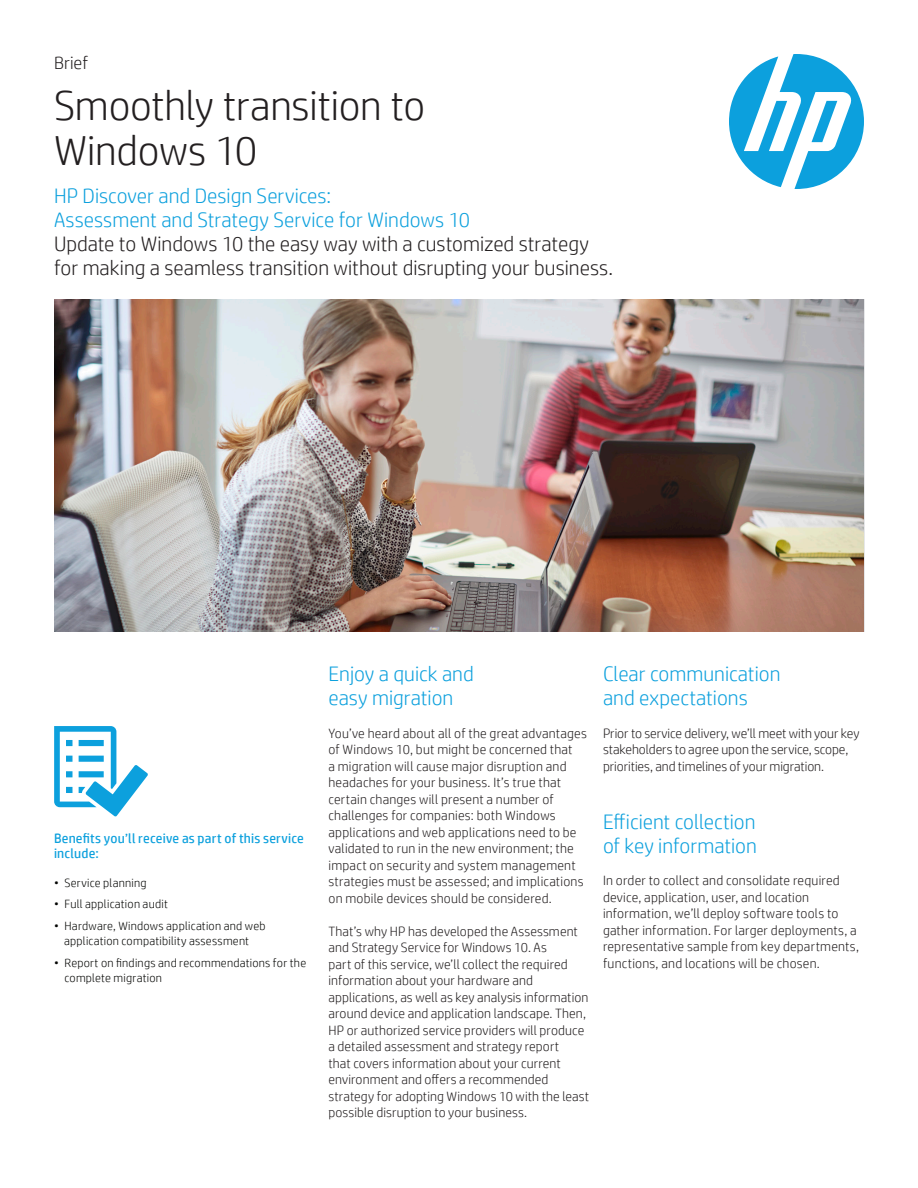
<style>
.page{position:relative;width:918px;height:1188px;background:#fff}
.page>*{position:absolute;margin:0;border:0;box-sizing:border-box;transform-origin:0 0}
.Headline_28_30{font:300 42px/45px "HP Simplified";letter-spacing:-.005em;color:#231f20}
.Intro_14_16{font:300 21px/24px "HP Simplified";color:#231f20}
.Subhead_no_space{font:300 21px/24px "HP Simplified";color:#0ca0dd}
.Subhead_14_16_bold_b{font:300 21px/24px "HP Simplified";color:#0ca0dd}
.Body{font:300 21px/24px "HP Simplified";color:#0ca0dd}
.Document_type_12_14{font:300 18px "HP Simplified";color:#231f20}
.Body-2{font:300 13.5px/16.5px "HP Simplified";letter-spacing:.015em;color:#231f20}
.Body_last{font:300 13.5px/16.5px "HP Simplified";letter-spacing:.005em;color:#231f20}
.Sidebar_header_9_10{font:13.5px/15px "HP Simplified";letter-spacing:.015em;color:#0ca0dd}
.t1{font:300 12px/15px "HP Simplified";letter-spacing:.02em;color:#040503;text-align:center}
</style>
<div class="page">
<img style="left:54px;top:299px;width:810px;height:333px">
<svg style="left:54px;top:726px;width:94px;height:90px"></svg>
<svg style="left:729px;top:54px;width:135px;height:135px"></svg>
<p class="Document_type_12_14" style="left:54px;top:51px;width:36px">Brief</p>
<p class="Headline_28_30" style="left:54px;top:82px;width:373px">Smoothly transition to<br>Windows 10</p>
<p class="Subhead_no_space" style="left:54px;top:183px;width:417px">HP Discover and Design Services:<br>Assessment and Strategy Service for Windows 10</p>
<p class="Intro_14_16" style="left:54px;top:231px;width:561px">Update to Windows 10 the easy way with a customized strategy for making a seamless transition without disrupting your business.</p>
<p class="Sidebar_header_9_10" style="left:54px;top:831px;width:251px">Benefits you’ll receive as part of this service include:</p>
<p class="t1" style="left:54px;top:875px;width:94px">• Service planning</p>
<p class="t1" style="left:54px;top:896px;width:115px">• Full application audit</p>
<p class="t1" style="left:54px;top:918px;width:213px">• Hardware, Windows application and web application compatibility assessment</p>
<p class="t1" style="left:64px;top:955px;width:243px;text-align:left;text-indent:-10px">• Report on findings and recommendations for the complete migration</p>
<p class="Subhead_14_16_bold_b" style="left:328px;top:661px;width:147px">Enjoy a quick and easy migration</p>
<p class="Body-2" style="left:328px;top:725px;width:260px">You’ve heard about all of the great advantages of Windows 10, but might be concerned that<br>a migration will cause major disruption and headaches for your business. It’s true that certain changes will present a number of challenges for companies: both Windows applications and web applications need to be validated to run in the new environment; the impact on security and system management strategies must be assessed; and implications on mobile devices should be considered.</p>
<p class="Body_last" style="left:328px;top:922px;width:262px">That’s why HP has developed the Assessment and Strategy Service for Windows 10. As<br>part of this service, we’ll collect the required information about your hardware and applications, as well as key analysis information around device and application landscape. Then, HP or authorized service providers will produce a detailed assessment and strategy report<br>that covers information about your current environment and offers a recommended strategy for adopting Windows 10 with the least possible disruption to your business.</p>
<p class="Body" style="left:603px;top:661px;width:179px">Clear communication and expectations</p>
<p class="Body_last" style="left:603px;top:725px;width:258px">Prior to service delivery, we’ll meet with your key stakeholders to agree upon the service, scope, priorities, and timelines of your migration.</p>
<p class="Subhead_14_16_bold_b" style="left:603px;top:809px;width:155px">Efficient collection of key information</p>
<p class="Body-2" style="left:603px;top:872px;width:258px">In order to collect and consolidate required device, application, user, and location information, we’ll deploy software tools to gather information. For larger deployments, a representative sample from key departments, functions, and locations will be chosen.</p>
</div>
